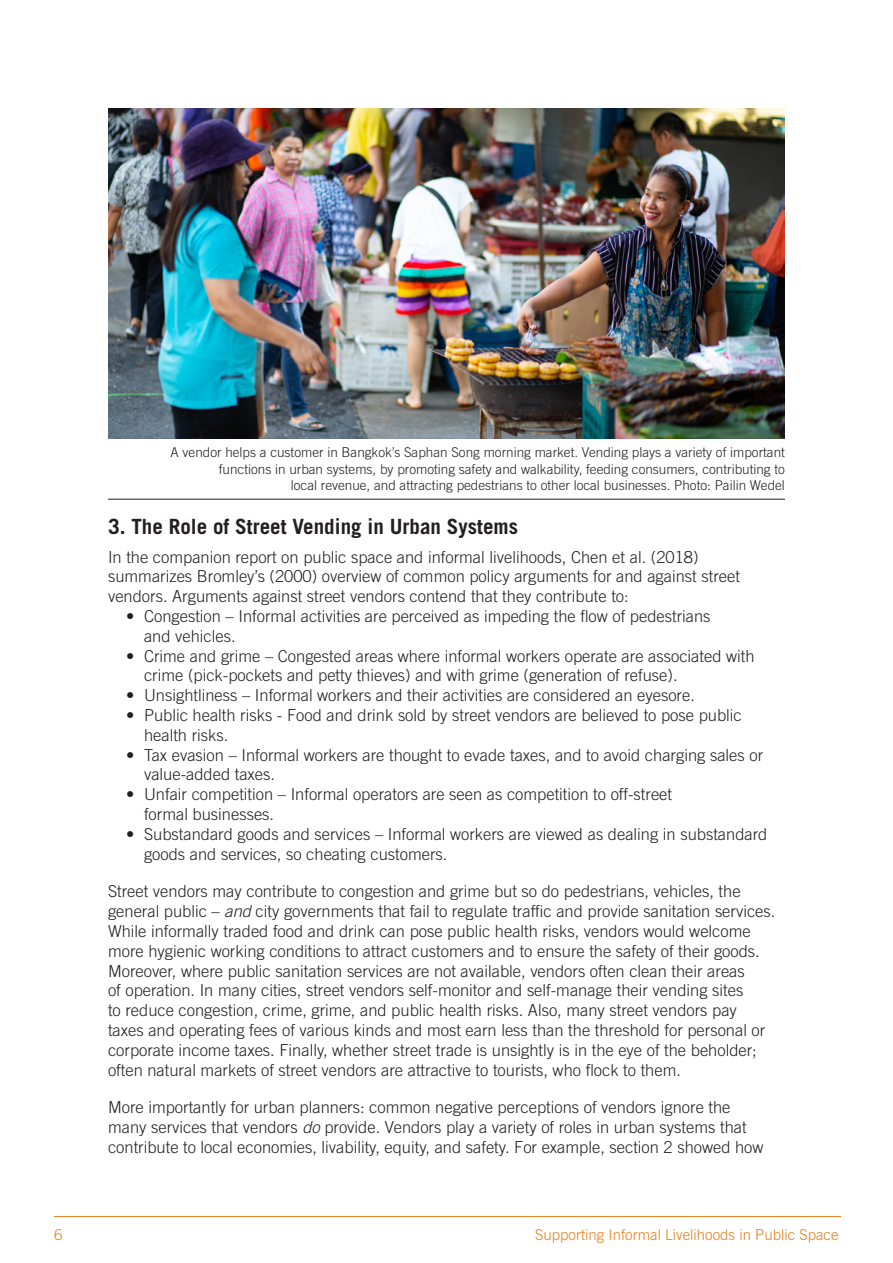
<style>
.page{position:relative;width:893px;height:1263px;background:#fff}
.page>*{position:absolute;margin:0;border:0;box-sizing:border-box;transform-origin:0 0}
.PS_Sub_Head{font:700 21px "Trade Gothic";color:#231f20}
.PS_Paragraph{font:300 16.5px/19.8px "Trade Gothic";color:#231f20}
.t1{font:300 15px "Trade Gothic";color:#e4801b}
.PS_Photo_Captions{font:300 13.5px/16.2px "Trade Gothic";color:#231f20;text-align:right}
.s1{font-style:italic}
</style>
<div class="page">
<hr style="left:54px;top:1216px;width:787px;height:1px;background:#e4801b">
<img style="left:108px;top:108px;width:677px;height:330px">
<hr style="left:108px;top:499px;width:677px;height:1px;background:#231f20">
<p class="PS_Photo_Captions" style="left:171px;top:444px;width:616px">A vendor helps a customer in Bangkok’s Saphan Song morning market. Vending plays a variety of important functions in urban systems, by promoting safety and walkability, feeding consumers, contributing to<br>local revenue, and attracting pedestrians to other local businesses. Photo: Pailin Wedel</p>
<p class="PS_Sub_Head" style="left:108px;top:513px;width:411px">3. The Role of Street Vending in Urban Systems</p>
<p class="PS_Paragraph" style="left:108px;top:547px;width:633px">In the companion report on public space and informal livelihoods, Chen et al. (2018) summarizes Bromley’s (2000) overview of common policy arguments for and against street vendors. Arguments against street vendors contend that they contribute to:</p>
<p class="PS_Paragraph" style="left:144px;top:606px;width:568px;text-indent:-18px">• Congestion – Informal activities are perceived as impeding the flow of pedestrians and vehicles.</p>
<p class="PS_Paragraph" style="left:144px;top:646px;width:612px;text-indent:-18px">• Crime and grime – Congested areas where informal workers operate are associated with crime (pick-pockets and petty thieves) and with grime (generation of refuse).</p>
<p class="PS_Paragraph" style="left:126px;top:685px;width:570px">• Unsightliness – Informal workers and their activities are considered an eyesore.</p>
<p class="PS_Paragraph" style="left:144px;top:705px;width:599px;text-indent:-18px">• Public health risks - Food and drink sold by street vendors are believed to pose public health risks.</p>
<p class="PS_Paragraph" style="left:144px;top:745px;width:621px;text-indent:-18px">• Tax evasion – Informal workers are thought to evade taxes, and to avoid charging sales or value-added taxes.</p>
<p class="PS_Paragraph" style="left:144px;top:784px;width:530px;text-indent:-18px">• Unfair competition – Informal operators are seen as competition to off-street formal businesses.</p>
<p class="PS_Paragraph" style="left:144px;top:824px;width:625px;text-indent:-18px">• Substandard goods and services – Informal workers are viewed as dealing in substandard goods and services, so cheating customers.</p>
<p class="PS_Paragraph" style="left:108px;top:881px;width:669px">Street vendors may contribute to congestion and grime but so do pedestrians, vehicles, the general public – <span class="s1">and</span> city governments that fail to regulate traffic and provide sanitation services.<br>While informally traded food and drink can pose public health risks, vendors would welcome more hygienic working conditions to attract customers and to ensure the safety of their goods.<br>Moreover, where public sanitation services are not available, vendors often clean their areas<br>of operation. In many cities, street vendors self-monitor and self-manage their vending sites<br>to reduce congestion, crime, grime, and public health risks. Also, many street vendors pay taxes and operating fees of various kinds and most earn less than the threshold for personal or corporate income taxes. Finally, whether street trade is unsightly is in the eye of the beholder; often natural markets of street vendors are attractive to tourists, who flock to them.</p>
<p class="PS_Paragraph" style="left:108px;top:1097px;width:657px">More importantly for urban planners: common negative perceptions of vendors ignore the many services that vendors <span class="s1">do</span> provide. Vendors play a variety of roles in urban systems that contribute to local economies, livability, equity, and safety. For example, section 2 showed how</p>
<p class="t1" style="left:54px;top:1226px;width:10px">6</p>
<p class="t1" style="left:535px;top:1226px;width:305px">Supporting Informal Livelihoods in Public Space</p>
</div>
